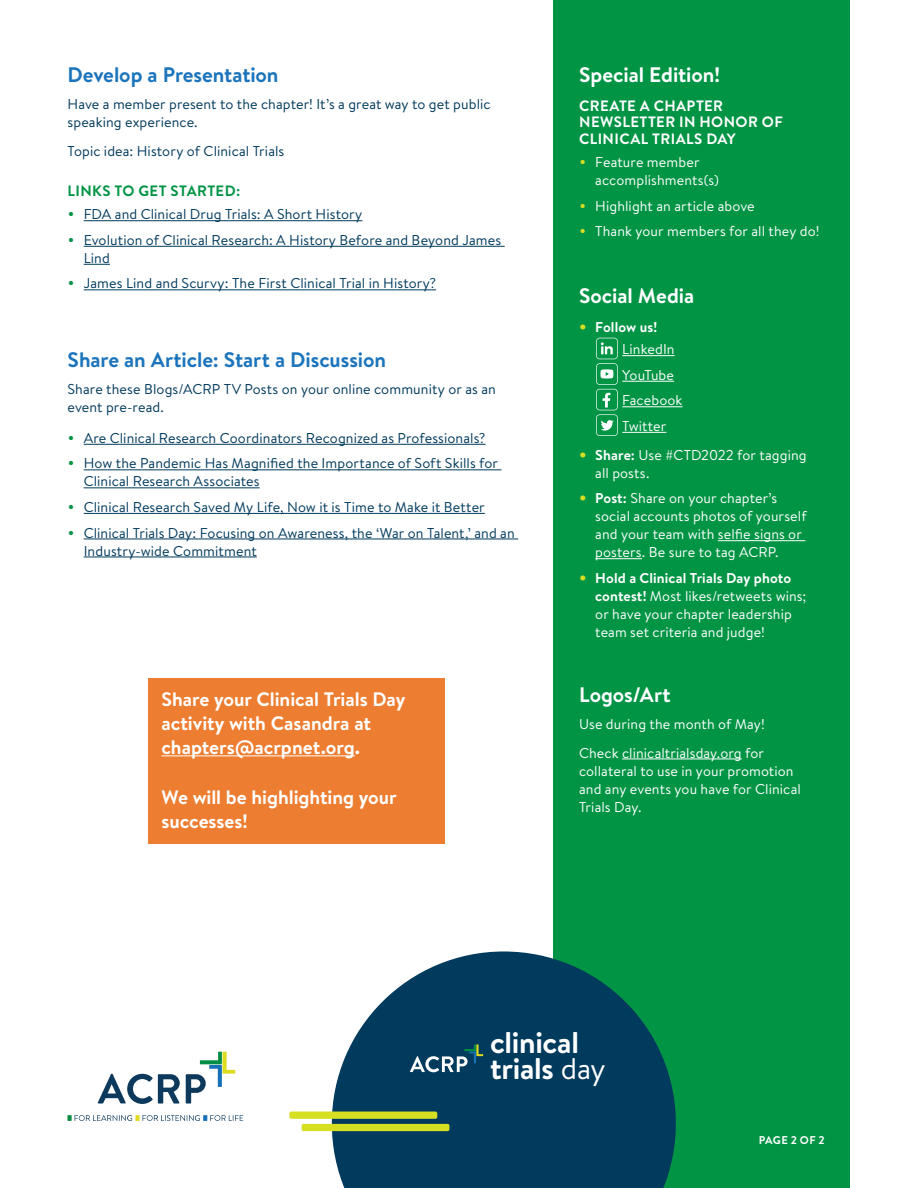
<style>
.page{position:relative;width:918px;height:1188px;background:#fff}
.page>*{position:absolute;margin:0;border:0;box-sizing:border-box;transform-origin:0 0}
.t1{font:700 30px/25.8px "Brandon Text";letter-spacing:-.01em;color:#fff}
.t2{font:700 21px "Brandon Text";letter-spacing:-.005em;color:#1c75bc}
.t3{font:700 21px "Brandon Text";color:#fff}
.t4{font:700 19.5px/24px "Brandon Text";letter-spacing:-.005em;color:#fff}
.t5{font:700 15px/16.5px "Brandon Text";letter-spacing:.03em;color:#fff}
.t6{font:700 15px "Brandon Text";letter-spacing:.025em;color:#009444}
.t7{font:14.25px/18px "Brandon Text";letter-spacing:.01em;color:#003a5d}
.t8{font:14.25px/18px "Brandon Text";letter-spacing:.01em;color:#fff}
.t9{font:700 14.25px/22.4px "Brandon Text";letter-spacing:.005em;color:#fff}
.t10{font:700 11.25px "Brandon Text";letter-spacing:.025em;color:#fff}
.s1{font-size:19.5px;color:#009444}
.s2{font-size:19.5px;color:#d7df23}
.s3{font-weight:400}
.s4{font-weight:700;font-size:19.5px;color:#d7df23}
.s5{font-weight:700}
</style>
<div class="page">
<div style="left:554px;top:0;width:296px;height:1188px;background:#009444"></div>
<svg style="left:68px;top:1115px;width:175px;height:6px"></svg>
<svg style="left:98px;top:1074px;width:82px;height:30px"></svg>
<svg style="left:186px;top:1052px;width:49px;height:52px"></svg>
<svg style="left:332px;top:951px;width:344px;height:237px;fill:#003a5d"></svg>
<div style="left:302px;top:1124px;width:147px;height:7px;background:#d7df23;border-radius:2px"></div>
<div style="left:289px;top:1112px;width:148px;height:7px;background:#d7df23;border-radius:2px"></div>
<svg style="left:410px;top:1044px;width:73px;height:28px;background:#35647c"></svg>
<hr style="left:84px;top:444px;width:402px;height:1px;background:#003a5d">
<hr style="left:84px;top:469px;width:418px;height:1px;background:#003a5d">
<hr style="left:84px;top:487px;width:176px;height:1px;background:#003a5d">
<hr style="left:84px;top:513px;width:401px;height:1px;background:#003a5d">
<hr style="left:84px;top:539px;width:434px;height:1px;background:#003a5d">
<hr style="left:84px;top:557px;width:173px;height:1px;background:#003a5d">
<hr style="left:622px;top:759px;width:120px;height:1px;background:#fff">
<div style="left:148px;top:678px;width:298px;height:166px;background:#ed7d30"></div>
<hr style="left:161px;top:755px;width:194px;height:1px;background:#fff">
<hr style="left:84px;top:220px;width:278px;height:1px;background:#003a5d">
<hr style="left:84px;top:246px;width:421px;height:1px;background:#003a5d">
<svg style="left:84px;top:264px;width:26px;height:1px"></svg>
<hr style="left:84px;top:289px;width:352px;height:1px;background:#003a5d">
<hr style="left:622px;top:355px;width:53px;height:1px;background:#fff">
<hr style="left:622px;top:381px;width:52px;height:1px;background:#fff">
<hr style="left:622px;top:406px;width:61px;height:1px;background:#fff">
<hr style="left:622px;top:432px;width:44px;height:1px;background:#fff">
<hr style="left:718px;top:540px;width:87px;height:1px;background:#fff">
<hr style="left:595px;top:558px;width:47px;height:1px;background:#fff">
<svg style="left:596px;top:338px;width:22px;height:98px"></svg>
<h2 class="t2" style="left:68px;top:60px;width:213px">Develop a Presentation</h2>
<p class="t7" style="left:68px;top:94px;width:425px">Have a member present to the chapter! It’s a great way to get public speaking experience.</p>
<p class="t7" style="left:68px;top:141px;width:218px">Topic idea: History of Clinical Trials</p>
<p class="t6" style="left:68px;top:180px;width:174px">LINKS TO GET STARTED:</p>
<p class="t7" style="left:68px;top:205px;width:296px"><span class="s1">•</span> FDA and Clinical Drug Trials: A Short History</p>
<p class="t7" style="left:84px;top:230px;width:419px;text-indent:-16px"><span class="s1">•</span> Evolution of Clinical Research: A History Before and Beyond James<br>Lind</p>
<p class="t7" style="left:68px;top:274px;width:370px"><span class="s1">•</span> James Lind and Scurvy: The First Clinical Trial in History?</p>
<h2 class="t2" style="left:68px;top:345px;width:320px">Share an Article: Start a Discussion</h2>
<p class="t7" style="left:68px;top:379px;width:430px">Share these Blogs/ACRP TV Posts on your online community or as an event pre-read.</p>
<p class="t7" style="left:68px;top:428px;width:420px"><span class="s1">•</span> Are Clinical Research Coordinators Recognized as Professionals?</p>
<p class="t7" style="left:84px;top:454px;width:416px;text-indent:-16px"><span class="s1">•</span> How the Pandemic Has Magnified the Importance of Soft Skills for<br>Clinical Research Associates</p>
<p class="t7" style="left:68px;top:498px;width:419px"><span class="s1">•</span> Clinical Research Saved My Life, Now it is Time to Make it Better</p>
<p class="t7" style="left:84px;top:523px;width:433px;text-indent:-16px"><span class="s1">•</span> Clinical Trials Day: Focusing on Awareness, the ‘War on Talent,’ and an<br>Industry-wide Commitment</p>
<h3 class="t4" style="left:161px;top:687px;width:246px">Share your Clinical Trials Day activity with Casandra at chapters@acrpnet.org.</h3>
<h3 class="t4" style="left:161px;top:784px;width:237px">We will be highlighting your successes!</h3>
<h2 class="t3" style="left:579px;top:60px;width:142px">Special Edition!</h2>
<p class="t5" style="left:579px;top:97px;width:205px">CREATE A CHAPTER<br>NEWSLETTER IN HONOR OF<br>CLINICAL TRIALS DAY</p>
<p class="t8" style="left:595px;top:153px;width:125px;text-indent:-16px"><span class="s2">•</span> Feature member accomplishments(s)</p>
<p class="t8" style="left:579px;top:196px;width:177px"><span class="s2">•</span> Highlight an article above</p>
<p class="t8" style="left:579px;top:222px;width:242px"><span class="s2">•</span> Thank your members for all they do!</p>
<h2 class="t3" style="left:579px;top:281px;width:117px">Social Media</h2>
<p class="t9" style="left:622px;top:315px;width:54px;text-indent:-43px"><span class="s2">•</span> Follow us!<br><span class="s3">LinkedIn</span></p>
<p class="t8" style="left:622px;top:362px;width:62px;line-height:25.5px">YouTube<br>Facebook<br>Twitter</p>
<p class="t8" style="left:595px;top:445px;width:213px;text-indent:-16px"><span class="s4">•</span> <span class="s5">Share:</span> Use #CTD2022 for tagging all posts.</p>
<p class="t8" style="left:595px;top:489px;width:213px;text-indent:-16px"><span class="s4">•</span> <span class="s5">Post:</span> Share on your chapter’s social accounts photos of yourself and your team with selfie signs or posters. Be sure to tag ACRP.</p>
<p class="t8" style="left:595px;top:568px;width:213px;text-indent:-16px"><span class="s4">•</span> <span class="s5">Hold a Clinical Trials Day photo contest!</span> Most likes/retweets wins; or have your chapter leadership team set criteria and judge!</p>
<h2 class="t3" style="left:579px;top:680px;width:93px">Logos/Art</h2>
<p class="t8" style="left:579px;top:709px;width:187px;line-height:28.8px">Use during the month of May!<br>Check clinicaltrialsday.org for</p>
<p class="t8" style="left:579px;top:761px;width:223px">collateral to use in your promotion and any events you have for Clinical<br>Trials Day.</p>
<h1 class="t1" style="left:490px;top:1029px;width:117px">clinical trials <span class="s3">day</span></h1>
<p class="t10" style="left:759px;top:1133px;width:67px">PAGE 2 OF 2</p>
</div>
